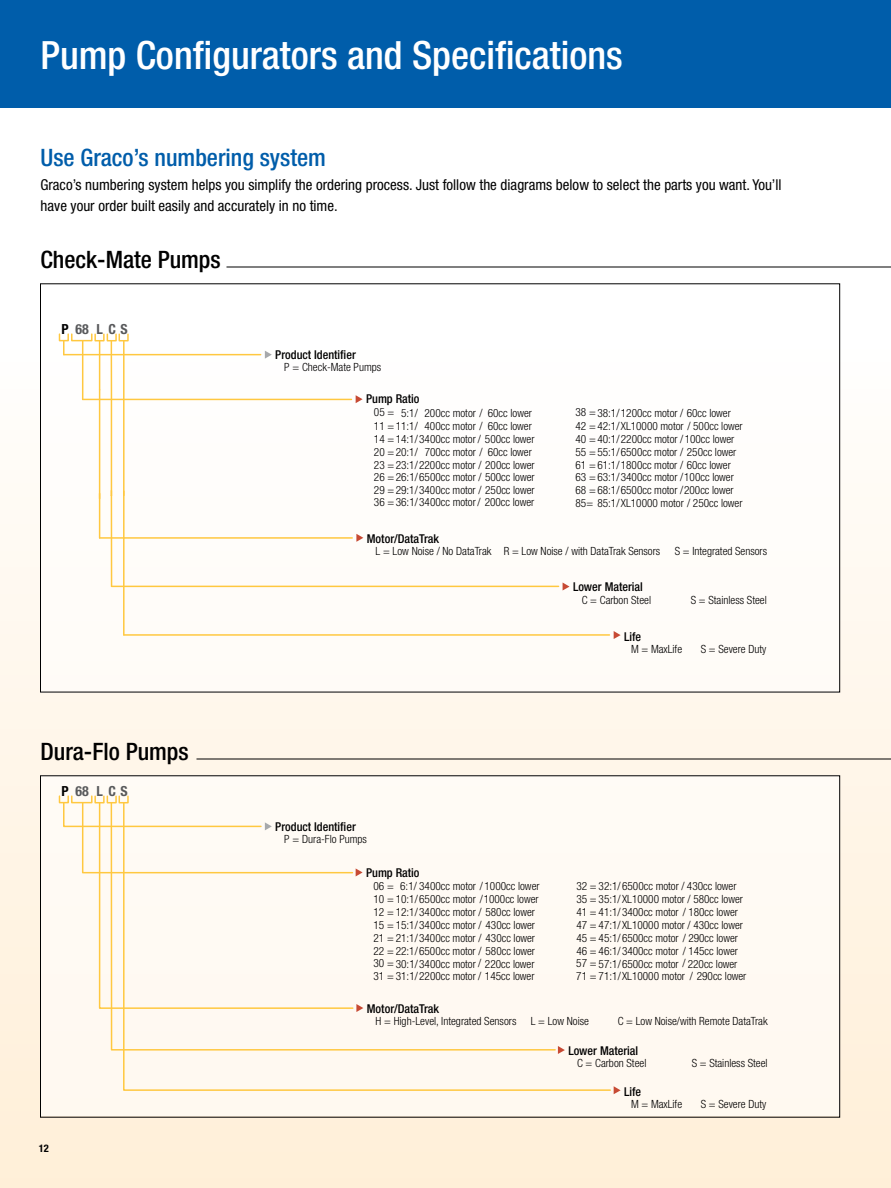
<style>
.page{position:relative;width:891px;height:1188px;background:#fff}
.page>*{position:absolute;margin:0;border:0;box-sizing:border-box;transform-origin:0 0}
.t1{font:500 condensed 39px "Helvetica Neue LT Std";color:#fff}
.t2{font:500 condensed 24px "Helvetica Neue LT Std";color:#000}
.t3{font:500 condensed 24px "Helvetica Neue LT Std";color:#005daa}
.t4{font:condensed 15px/21px "Helvetica Neue LT Std";color:#000}
.t5{font:700 condensed 13.95px "Helvetica Neue LT Std";letter-spacing:.365em;color:#58595b}
.t6{font:500 condensed 12.15px "Helvetica Neue LT Std";color:#000}
.t7{font:300 condensed 11.25px/13px "Helvetica Neue LT Std";color:#000}
.t8{font:700 condensed 10.5px "Helvetica Neue LT Std";color:#000}
.s1{color:#000}
.s2{font-size:11.4px}
</style>
<div class="page">
<div style="left:0;top:0;width:891px;height:108px;background:#005daa"></div>
<div style="left:0;top:345px;width:891px;height:843px;background:linear-gradient(to bottom,#fefdfb,#fdecd5)"></div>
<hr style="left:226px;top:267px;width:665px;height:1px;background:#000">
<hr style="left:196px;top:759px;width:695px;height:1px;background:#000">
<div style="left:40px;top:305px;width:800px;height:387px;background:#fff"></div>
<div style="left:40px;top:776px;width:800px;height:340px;background:#fffaf3"></div>
<svg style="left:356px;top:395px;width:7px;height:8px"></svg>
<svg style="left:265px;top:351px;width:7px;height:8px"></svg>
<hr style="left:123px;top:341px;width:2px;height:155px;background:#ffc840">
<hr style="left:100px;top:354px;width:161px;height:1px;background:#ffc840">
<svg style="left:99px;top:341px;width:1px;height:13px"></svg>
<hr style="left:64px;top:354px;width:36px;height:1px;background:#ffc840">
<svg style="left:63px;top:341px;width:2px;height:14px"></svg>
<hr style="left:100px;top:399px;width:251px;height:1px;background:#ffc840">
<hr style="left:99px;top:355px;width:1px;height:35px;background:#ffc840">
<svg style="left:83px;top:399px;width:16px;height:1px"></svg>
<svg style="left:110px;top:341px;width:3px;height:156px"></svg>
<hr style="left:99px;top:390px;width:1px;height:109px;background:#ffc840">
<svg style="left:356px;top:534px;width:7px;height:8px"></svg>
<svg style="left:563px;top:583px;width:7px;height:8px"></svg>
<svg style="left:614px;top:631px;width:7px;height:8px"></svg>
<hr style="left:100px;top:537px;width:24px;height:2px;background:#ffc840">
<hr style="left:124px;top:537px;width:228px;height:2px;background:#ffc840">
<hr style="left:112px;top:586px;width:447px;height:1px;background:#ffc840">
<hr style="left:124px;top:634px;width:485px;height:2px;background:#ffc840">
<div style="left:59px;top:333px;width:10px;height:8px;border:2px solid #ffc840"></div>
<div style="left:71px;top:333px;width:22px;height:8px;border:2px solid #ffc840"></div>
<div style="left:107px;top:333px;width:10px;height:8px;border:2px solid #ffc840"></div>
<div style="left:119px;top:333px;width:10px;height:8px;border:2px solid #ffc840"></div>
<div style="left:94px;top:333px;width:11px;height:8px;border:2px solid #ffc840"></div>
<hr style="left:82px;top:341px;width:1px;height:58px;background:#ffc840">
<hr style="left:99px;top:493px;width:1px;height:45px;background:#ffc840">
<hr style="left:111px;top:491px;width:1px;height:95px;background:#ffc840">
<hr style="left:123px;top:491px;width:2px;height:144px;background:#ffc840">
<svg style="left:614px;top:1086px;width:7px;height:8px"></svg>
<div style="left:59px;top:795px;width:10px;height:8px;border:2px solid #ffc840"></div>
<div style="left:107px;top:795px;width:10px;height:8px;border:2px solid #ffc840"></div>
<div style="left:119px;top:795px;width:10px;height:8px;border:2px solid #ffc840"></div>
<div style="left:94px;top:795px;width:11px;height:8px;border:2px solid #ffc840"></div>
<svg style="left:62px;top:801px;width:36px;height:73px"></svg>
<svg style="left:98px;top:801px;width:12px;height:208px"></svg>
<svg style="left:110px;top:801px;width:12px;height:250px"></svg>
<svg style="left:122px;top:801px;width:489px;height:290px"></svg>
<h1 class="t1" style="left:40px;top:32px;width:584px">Pump Configurators and Specifications</h1>
<h2 class="t3" style="left:40px;top:143px;width:287px">Use Graco’s numbering system</h2>
<h3 class="t4" style="left:40px;top:175px;width:743px">Graco’s numbering system helps you simplify the ordering process. Just follow the diagrams below to select the parts you want. You’ll have your order built easily and accurately in no time.</h3>
<h2 class="t2" style="left:40px;top:245px;width:182px">Check-Mate Pumps</h2>
<p class="t5" style="left:61px;top:321px;width:68px"><span class="s1">P</span>68 LCS</p>
<h2 class="t2" style="left:40px;top:737px;width:150px">Dura-Flo Pumps</h2>
<p class="t5" style="left:61px;top:783px;width:68px"><span class="s1">P</span>68 LCS</p>
<p class="t8" style="left:39px;top:1142px;width:12px">12</p>
<p class="t6" style="left:275px;top:347px;width:82px">Product Identifier</p>
<p class="t7" style="left:284px;top:360px;width:99px">P = Check-Mate Pumps</p>
<p class="t6" style="left:366px;top:392px;width:55px">Pump Ratio</p>
<p class="t7" style="left:374px;top:406px;width:160px">05 = 5:1/ 200cc motor / 60cc lower</p>
<p class="t7" style="left:374px;top:419px;width:162px">11 =11:1/ 400cc motor / 60cc lower 14 =14:1/3400cc motor / 500cc lower 20 =20:1/ 700cc motor / 60cc lower 23 =<span class="s2">23:1/</span>2200cc motor / 200cc lower</p>
<p class="t7" style="left:374px;top:470px;width:162px">26 =26:1/6500cc motor / 500cc lower</p>
<p class="t7" style="left:374px;top:484px;width:162px">29 =<span class="s2">29:1/</span>3400cc motor / 250cc lower</p>
<p class="t7" style="left:374px;top:496px;width:162px">36 =36:1/3400cc motor/ 200cc lower</p>
<p class="t6" style="left:367px;top:531px;width:74px">Motor/DataTrak</p>
<p class="t7" style="left:576px;top:406px;width:169px">38 =38:1/1200cc motor / 60cc lower<br>42 =42:1/ XL10000 motor / 500cc lower</p>
<p class="t7" style="left:576px;top:432px;width:162px">40 =40:1/2200cc motor /100cc lower<br>55 =55:1/6500cc motor / 250cc lower<br>61 =61:1/1800cc motor / 60cc lower</p>
<p class="t7" style="left:576px;top:471px;width:169px">63 =63:1/3400cc motor /100cc lower<br>68 =68:1/6500cc motor /200cc lower<br>85= 85:1/ XL10000 motor / 250cc lower</p>
<p class="t7" style="left:376px;top:544px;width:286px">L = Low Noise / No DataTrak R = Low Noise / with DataTrak Sensors</p>
<p class="t7" style="left:675px;top:544px;width:94px">S = Integrated Sensors</p>
<p class="t6" style="left:573px;top:580px;width:71px">Lower Material</p>
<p class="t7" style="left:582px;top:593px;width:71px">C = Carbon Steel</p>
<p class="t6" style="left:624px;top:629px;width:19px">Life</p>
<p class="t7" style="left:691px;top:593px;width:78px">S = Stainless Steel</p>
<p class="t7" style="left:631px;top:643px;width:53px">M = MaxLife</p>
<p class="t7" style="left:701px;top:643px;width:67px">S = Severe Duty</p>
<p class="t6" style="left:275px;top:819px;width:82px">Product Identifier</p>
<p class="t7" style="left:284px;top:832px;width:84px">P = Dura-Flo Pumps</p>
<p class="t6" style="left:366px;top:865px;width:55px">Pump Ratio</p>
<p class="t7" style="left:373px;top:879px;width:168px">06 = 6:1/ 3400cc motor / 1000cc lower</p>
<p class="t7" style="left:373px;top:892px;width:163px;text-indent:106px">/<br>12 = 12:1/3400cc motor / 580cc lower<br>15 = 15:1/3400cc motor / 430cc lower<br>21 = <span class="s2">21:1/</span>3400cc motor / 430cc lower</p>
<p class="t7" style="left:373px;top:957px;width:163px">30 = 30:1/3400cc motor / 220cc lower</p>
<p class="t7" style="left:373px;top:892px;width:167px">10 = 10:1/ 6500cc motor 1000cc lower</p>
<p class="t7" style="left:373px;top:939px;width:163px;line-height:24.5px">22 = <span class="s2">22:1/</span>6500cc motor / 580cc lower<br>31 = 31:1/2200cc motor / 145cc lower</p>
<p class="t6" style="left:367px;top:1001px;width:74px">Motor/DataTrak</p>
<p class="t7" style="left:576px;top:879px;width:162px">32 = 32:1/ 6500cc motor / 430cc lower</p>
<p class="t7" style="left:576px;top:892px;width:168px">35 = 35:1/ XL10000 motor / 580cc lower 41 = 41:1/3400cc motor / 180cc lower 47 = 47:1/ XL10000 motor / 430cc lower 45 = <span class="s2">45:1/</span>6500cc motor / 290cc lower</p>
<p class="t7" style="left:576px;top:957px;width:163px">57 = 57:1/6500cc motor / 220cc lower</p>
<p class="t7" style="left:576px;top:939px;width:172px;line-height:24.5px">46 = <span class="s2">46:1/</span>3400cc motor / 145cc lower<br>71 = 71:1/XL10000 motor / 290cc lower</p>
<p class="t7" style="left:376px;top:1015px;width:142px">H = High-Level, Integrated Sensors</p>
<p class="t7" style="left:531px;top:1015px;width:60px">L = Low Noise</p>
<p class="t7" style="left:618px;top:1015px;width:151px">C = Low Noise/with Remote DataTrak</p>
<p class="t6" style="left:568px;top:1043px;width:71px">Lower Material</p>
<p class="t6" style="left:624px;top:1085px;width:19px">Life</p>
<p class="t7" style="left:577px;top:1057px;width:71px">C = Carbon Steel</p>
<p class="t7" style="left:631px;top:1098px;width:53px">M = MaxLife</p>
<p class="t7" style="left:701px;top:1098px;width:67px">S = Severe Duty</p>
<p class="t7" style="left:692px;top:1057px;width:78px">S = Stainless Steel</p>
</div>
